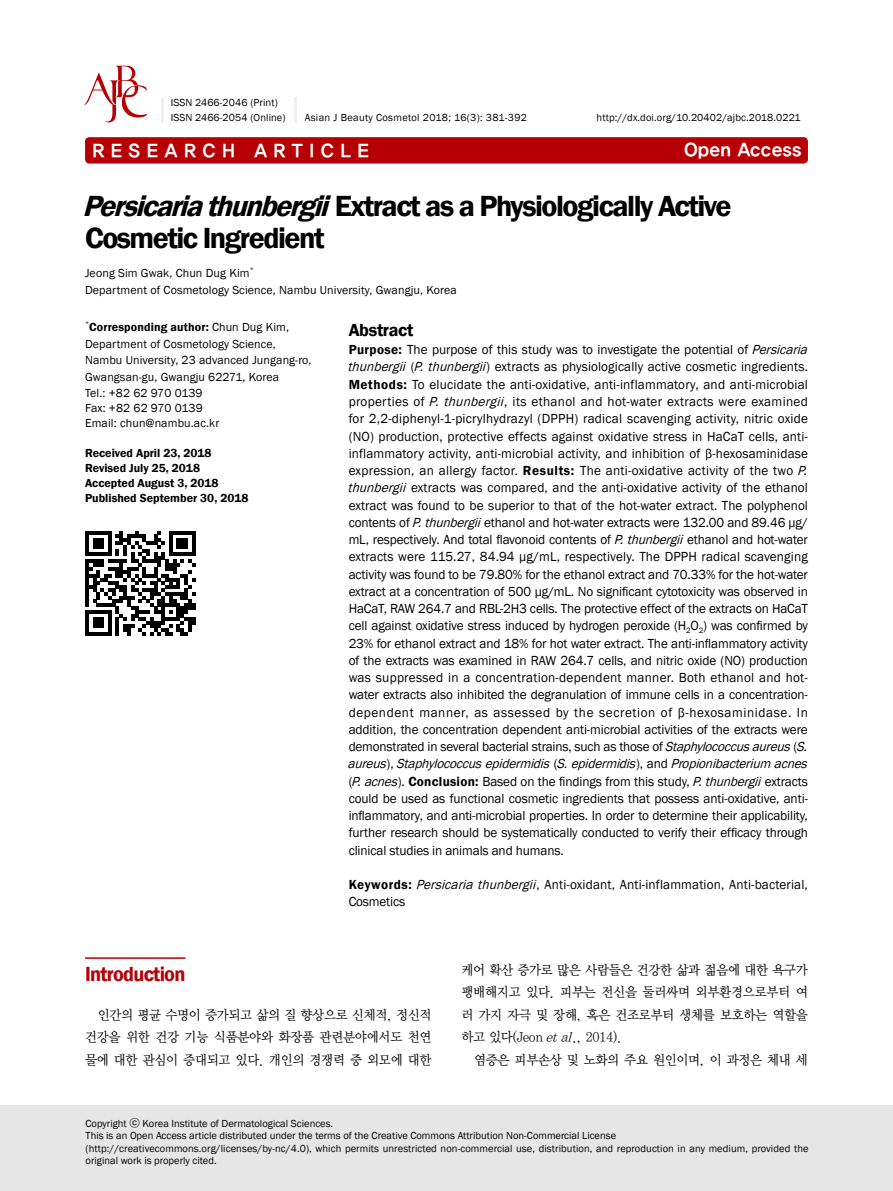
<style>
.page{position:relative;width:893px;height:1191px;background:#fff}
.page>*{position:absolute;margin:0;border:0;box-sizing:border-box;transform-origin:0 0}
.t1{font:600 30px/31.5px "Franklin Gothic";letter-spacing:-.05em;color:#000}
.t2{font:600 21px "Franklin Gothic";letter-spacing:-.035em;color:#b60005;scale:.96 1}
.t3{font:18px "YDIYGO350";color:#fff}
.t4{font:600 18px "Franklin Gothic";letter-spacing:-.02em;color:#000}
.t5{font:13.5px/17.2px "Franklin Gothic";letter-spacing:-.01em;color:#000}
.t6{font:13.5px/22.5px "YDIY Mj O330";letter-spacing:-.025em;color:#000;text-align:justify;scale:.95 1}
.t7{font:13.5px/17.2px "Franklin Gothic";letter-spacing:.01em;color:#000}
.t8{font:12px/16.5px "Franklin Gothic";letter-spacing:.01em;color:#000}
.t9{font:600 12px/15px "Franklin Gothic";color:#000}
.t10{font:10.5px/12.6px "Franklin Gothic";letter-spacing:.005em;color:#000}
.t11{font:10.5px "Franklin Gothic";letter-spacing:.03em;color:#000}
.t12{font:7.05px "Franklin Gothic";color:#000}
.s1{font-style:italic}
.s2{font-weight:600}
.s3{font-family:"YDIYGO330"}
</style>
<div class="page">
<div style="left:85px;top:137px;width:723px;height:26px;background:#b60005;border-radius:4px"></div>
<hr style="left:85px;top:957px;width:100px;height:1px;background:#b60005">
<div style="left:0;top:1106px;width:893px;height:85px;background:#e6e6e6"></div>
<svg style="left:84px;top:66px;width:63px;height:56px"></svg>
<hr style="left:294px;top:97px;width:3px;height:25px;background:#efefef">
<hr style="left:161px;top:97px;width:3px;height:25px;background:#efefef">
<svg style="left:85px;top:531px;width:111px;height:104px"></svg>
<p class="t10" style="left:171px;top:95px;width:116px;line-height:15px">ISSN 2466-2046 (Print)<br>ISSN 2466-2054 (Online)</p>
<p class="t11" style="left:305px;top:111px;width:224px">Asian J Beauty Cosmetol 2018; 16(3): 381-392</p>
<p class="t10" style="left:597px;top:111px;width:206px">http://dx.doi.org/10.20402/ajbc.2018.0221</p>
<h3 class="t3" style="left:92px;top:141px;width:278px">R E S E A R C H A R T I C L E</h3>
<h3 class="t3" style="left:684px;top:140px;width:119px">Open Access</h3>
<h1 class="t1" style="left:82px;top:191px;width:651px"><span class="s1">Persicariathunbergii</span>Extract as a Physiologically Active<br>Cosmetic Ingredient</h1>
<p class="t8" style="left:85px;top:265px;width:166px">Jeong Sim Gwak, Chun Dug Kim</p>
<p class="t12" style="left:250px;top:265px;width:6px">*</p>
<p class="t8" style="left:85px;top:282px;width:373px">Department of Cosmetology Science, Nambu University, Gwangju, Korea</p>
<p class="t12" style="left:85px;top:319px;width:6px">*</p>
<p class="t8" style="left:85px;top:319px;width:228px;text-indent:4px"><span class="s2">Corresponding author:</span> Chun Dug Kim, Department of Cosmetology Science, Nambu University, 23 advanced Jungang-ro, Gwangsan-gu, Gwangju 62271, Korea<br>Tel.: +82 62 970 0139</p>
<p class="t8" style="left:85px;top:401px;width:136px;line-height:15px">Fax: +82 62 970 0139<br>Email: chun@nambu.ac.kr</p>
<p class="t9" style="left:85px;top:446px;width:165px">Received April 23, 2018<br>Revised July 25, 2018<br>Accepted August 3, 2018<br>Published September 30, 2018</p>
<h3 class="t4" style="left:349px;top:319px;width:66px">Abstract</h3>
<p class="t5" style="left:347px;top:341px;width:465px"><span class="s2">Purpose:</span> The purpose of this study was to investigate the potential of <span class="s1">Persicaria thunbergii</span> (<span class="s1">P.thunbergii</span>) extracts as physiologically active cosmetic ingredients.<br><span class="s2">Methods:</span> To elucidate the anti-oxidative, anti-inflammatory, and anti-microbial properties of <span class="s1">P.thunbergii</span>, its ethanol and hot-water extracts were examined for 2,2-diphenyl-1-picrylhydrazyl (DPPH) radical scavenging activity, nitric oxide (NO) production, protective effects against oxidative stress in HaCaT cells, anti&shy;inflammatory activity, anti-microbial activity, and inhibition of β-hexosaminidase expression, an allergy factor. <span class="s2">Results:</span> The anti-oxidative activity of the two <span class="s1">P. thunbergii</span> extracts was compared, and the anti-oxidative activity of the ethanol extract was found to be superior to that of the hot-water extract. The polyphenol contents of <span class="s1">P.thunbergii</span>ethanol and hot-water extracts were 132.00 and 89.46 μg/ mL, respectively. And total flavonoid contents of <span class="s1">P.thunbergii</span>ethanol and hot-water extracts were 115.27, 84.94 μg/mL, respectively. The DPPH radical scavenging activity was found to be 79.80% for the ethanol extract and 70.33% for the hot-water extract at a concentration of 500 μg/mL. No significant cytotoxicity was observed in HaCaT, RAW 264.7 and RBL-2H3 cells. The protective effect of the extracts on HaCaT cell against oxidative stress induced by hydrogen peroxide (H<sub>2</sub>O<sub>2</sub>) was confirmed by 23% for ethanol extract and 18% for hot water extract. The anti-inflammatory activity of the extracts was examined in RAW 264.7 cells, and nitric oxide (NO) production was suppressed in a concentration-dependent manner. Both ethanol and hot&shy;water extracts also inhibited the degranulation of immune cells in a concentration&shy;dependent manner, as assessed by the secretion of β-hexosaminidase. In addition, the concentration dependent anti-microbial activities of the extracts were demonstrated in several bacterial strains, such as those of <span class="s1">Staphylococcusaureus</span> (<span class="s1">S. aureus</span>) , <span class="s1">Staphylococcusepidermidis</span> (<span class="s1">S.epidermidis</span>) , a n d <span class="s1">Propionibacterium acnes </span>(<span class="s1">P.acnes</span>). <span class="s2">Conclusion:</span> Based on the findings from this study, <span class="s1">P.thunbergii</span>extracts could be used as functional cosmetic ingredients that possess anti-oxidative, anti&shy;inflammatory, and anti-microbial properties. In order to determine their applicability, further research should be systematically conducted to verify their efficacy through clinical studies in animals and humans.</p>
<p class="t7" style="left:349px;top:876px;width:461px"><span class="s2">Keywords:</span> <span class="s1">Persicariathunbergii</span>, Anti-oxidant, Anti-inflammation, Anti-bacterial,<br>Cosmetics</p>
<h2 class="t2" style="left:85px;top:961px;width:106px">Introduction</h2>
<p class="t6" style="left:85px;top:1004px;width:366px;text-indent:13px">인간의 평균 수명이 증가되고 삶의 질 향상으로 신체적, 정신적 건강을 위한 건강 기능 식품분야와 화장품 관련분야에서도 천연 물에 대한 관심이 증대되고 있다. 개인의 경쟁력 중 외모에 대한</p>
<p class="t6" style="left:461px;top:959px;width:366px">케어 확산 증가로 많은 사람들은 건강한 삶과 젊음에 대한 욕구가 팽배해지고 있다. 피부는 전신을 둘러싸며 외부환경으로부터 여 러 가지 자극 및 장해, 혹은 건조로부터 생체를 보호하는 역할을 하고 있다(Jeon <span class="s1">etal</span>., 2014).</p>
<p class="t6" style="left:474px;top:1049px;width:353px">염증은 피부손상 및 노화의 주요 원인이며, 이 과정은 체내 세</p>
<p class="t10" style="left:86px;top:1117px;width:724px">Copyright <span class="s3">ⓒ</span> Korea Institute of Dermatological Sciences.<br>This is an Open Access article distributed under the terms of the Creative Commons Attribution Non-Commercial License (http://creativecommons.org/licenses/by-nc/4.0), which permits unrestricted non-commercial use, distribution, and reproduction in any medium, provided the original work is properly cited.</p>
</div>
